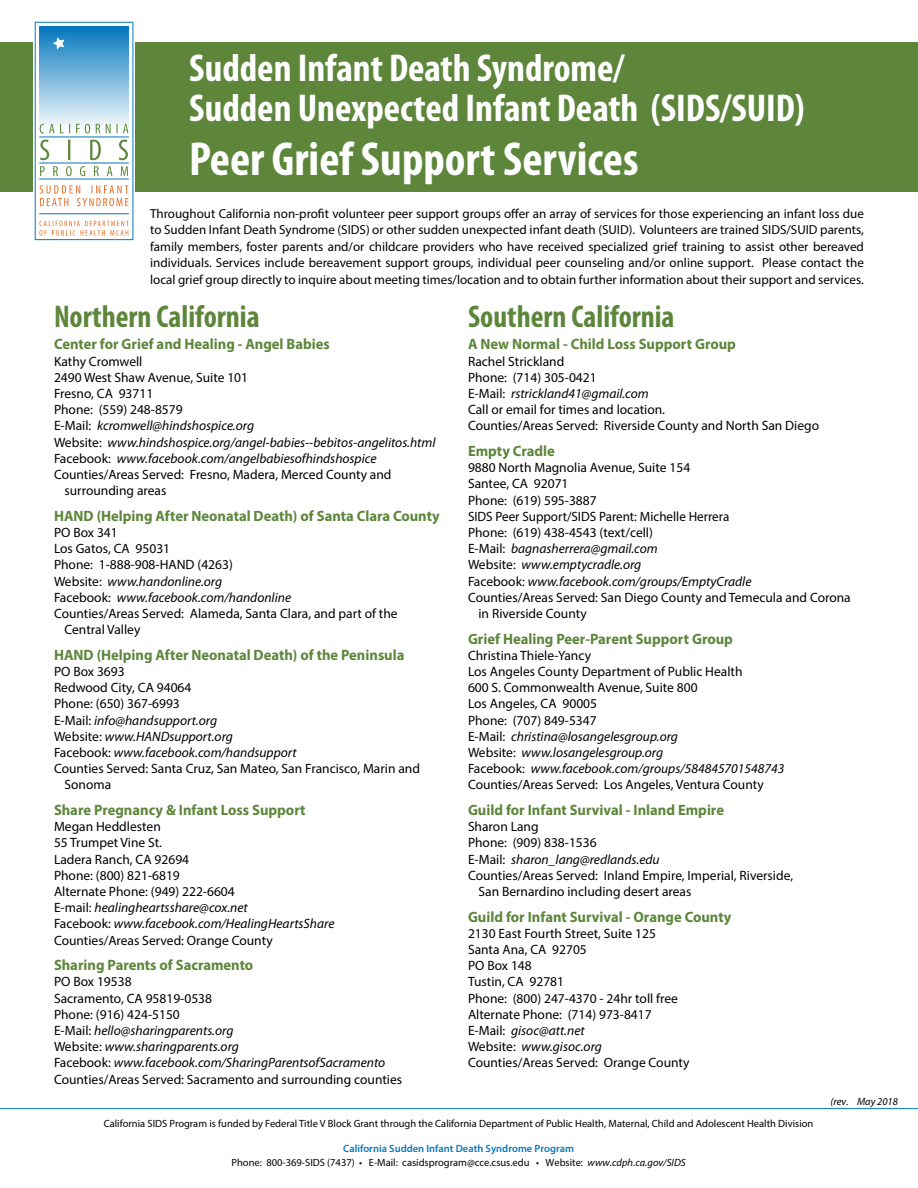
<style>
.page{position:relative;width:918px;height:1188px;background:#fff}
.page>*{position:absolute;margin:0;border:0;box-sizing:border-box;transform-origin:0 0}
.t1{font:700 condensed 48px "Myriad Pro";color:#fff}
.t2{font:700 condensed 39px/40.5px "Myriad Pro";color:#fff}
.t3{font:700 condensed 31.5px "Myriad Pro";color:#5d863b}
.t4{font:700 15px "Myriad Pro";color:#5d863b}
.t5{font:13.5px/16.2px "Myriad Pro";color:#000}
.t6{font:italic 13.5px "Myriad Pro";color:#000}
.t7{font:13.05px/16.5px "Myriad Pro";color:#000;text-align:justify}
.t8{font:10.5px/14px "Myriad Pro";color:#000;text-align:center}
.t9{font:italic 10.5px "Myriad Pro";color:#000}
.s1{font-style:normal}
.s2{font-style:italic}
.s3{font-weight:600;color:#0578be}
</style>
<div class="page">
<div style="left:0;top:42px;width:918px;height:149px;background:#5d863b"></div>
<div style="left:33px;top:21px;width:102px;height:220px;background:linear-gradient(to bottom,#94c5e3,#94c5e3)"></div>
<div style="left:35px;top:22px;width:98px;height:218px;background:#fff"></div>
<div style="left:35px;top:22px;width:98px;height:218px;border:1px solid #0578be"></div>
<div style="left:39px;top:26px;width:90px;height:104px;background:linear-gradient(to bottom,#0377bd,#f7fafd)"></div>
<svg style="left:53px;top:37px;width:12px;height:13px"></svg>
<svg style="left:39px;top:221px;width:90px;height:15px"></svg>
<svg style="left:40px;top:185px;width:89px;height:21px"></svg>
<svg style="left:40px;top:166px;width:88px;height:10px"></svg>
<svg style="left:40px;top:140px;width:88px;height:20px"></svg>
<svg style="left:40px;top:124px;width:88px;height:9px"></svg>
<hr style="left:39px;top:137px;width:90px;height:1px;background:#0578be">
<hr style="left:39px;top:163px;width:90px;height:1px;background:#0578be">
<hr style="left:39px;top:179px;width:90px;height:1px;background:#0578be">
<hr style="left:39px;top:213px;width:90px;height:1px;background:#0578be">
<hr style="left:0;top:1108px;width:918px;height:1px;background:#0578be">
<h1 class="t2" style="left:189px;top:47px;width:617px">Sudden Infant Death Syndrome/<br>Sudden Unexpected Infant Death (SIDS/SUID)</h1>
<h1 class="t1" style="left:189px;top:129px;width:451px">Peer Grief Support Services</h1>
<p class="t7" style="left:150px;top:205px;width:715px">Throughout California non-profit volunteer peer support groups offer an array of services for those experiencing an infant loss due to Sudden Infant Death Syndrome (SIDS) or other sudden unexpected infant death (SUID). Volunteers are trained SIDS/SUID parents, family members, foster parents and/or childcare providers who have received specialized grief training to assist other bereaved individuals. Services include bereavement support groups, individual peer counseling and/or online support. Please contact the local grief group directly to inquire about meeting times/location and to obtain further information about their support and services.</p>
<h1 class="t3" style="left:54px;top:297px;width:207px">Northern California</h1>
<h2 class="t4" style="left:54px;top:335px;width:277px">Center for Grief and Healing - Angel Babies</h2>
<p class="t5" style="left:54px;top:353px;width:90px">Kathy Cromwell</p>
<p class="t5" style="left:54px;top:369px;width:196px">2490 West Shaw Avenue, Suite 101</p>
<p class="t5" style="left:54px;top:385px;width:101px">Fresno, CA 93711</p>
<p class="t5" style="left:54px;top:401px;width:130px">Phone: (559) 248-8579</p>
<p class="t6" style="left:54px;top:418px;width:202px"><span class="s1">E-Mail:</span> kcromwell@hindshospice.org</p>
<p class="t6" style="left:54px;top:434px;width:383px"><span class="s1">Website:</span> www.hindshospice.org/angel-babies--bebitos-angelitos.html</p>
<p class="t6" style="left:54px;top:450px;width:324px"><span class="s1">Facebook:</span> www.facebook.com/angelbabiesofhindshospice</p>
<p class="t5" style="left:54px;top:466px;width:339px">Counties/Areas Served: Fresno, Madera, Merced County and</p>
<p class="t5" style="left:65px;top:482px;width:103px">surrounding areas</p>
<h2 class="t4" style="left:54px;top:506px;width:387px">HAND (Helping After Neonatal Death) of Santa Clara County</h2>
<p class="t5" style="left:54px;top:524px;width:65px">PO Box 341</p>
<p class="t5" style="left:54px;top:540px;width:118px">Los Gatos, CA 95031</p>
<p class="t5" style="left:54px;top:557px;width:180px">Phone: 1-888-908-HAND (4263)</p>
<p class="t6" style="left:54px;top:573px;width:170px"><span class="s1">Website:</span> www.handonline.org</p>
<p class="t6" style="left:54px;top:589px;width:239px"><span class="s1">Facebook:</span> www.facebook.com/handonline</p>
<p class="t5" style="left:54px;top:605px;width:345px">Counties/Areas Served: Alameda, Santa Clara, and part of the</p>
<p class="t5" style="left:65px;top:621px;width:77px">Central Valley</p>
<h2 class="t4" style="left:54px;top:645px;width:352px">HAND (Helping After Neonatal Death) of the Peninsula</h2>
<p class="t5" style="left:54px;top:663px;width:72px">PO Box 3693</p>
<p class="t5" style="left:54px;top:679px;width:139px">Redwood City, CA 94064</p>
<p class="t5" style="left:54px;top:696px;width:127px">Phone: (650) 367-6993</p>
<p class="t6" style="left:54px;top:712px;width:165px"><span class="s1">E-Mail:</span> info@handsupport.org</p>
<p class="t6" style="left:54px;top:728px;width:180px"><span class="s1">Website:</span> www.HANDsupport.org</p>
<p class="t6" style="left:54px;top:744px;width:244px"><span class="s1">Facebook:</span> www.facebook.com/handsupport</p>
<p class="t5" style="left:54px;top:760px;width:368px">Counties Served: Santa Cruz, San Mateo, San Francisco, Marin and</p>
<p class="t5" style="left:65px;top:777px;width:48px">Sonoma</p>
<h2 class="t4" style="left:54px;top:800px;width:253px">Share Pregnancy &amp; Infant Loss Support</h2>
<p class="t5" style="left:54px;top:818px;width:282px">Megan Heddlesten<br>55 Trumpet Vine St.<br>Ladera Ranch, CA 92694<br>Phone: (800) 821-6819<br>Alternate Phone: (949) 222-6604<br>E-mail: <span class="s2">healingheartsshare@cox.net<br></span>Facebook: <span class="s2">www.facebook.com/HealingHeartsShare<br></span>Counties/Areas Served: Orange County</p>
<h2 class="t4" style="left:54px;top:955px;width:201px">Sharing Parents of Sacramento</h2>
<p class="t5" style="left:54px;top:973px;width:350px">PO Box 19538<br>Sacramento, CA 95819-0538<br>Phone: (916) 424-5150<br>E-Mail: <span class="s2">hello@sharingparents.org<br></span>Website: <span class="s2">www.sharingparents.org<br></span>Facebook: <span class="s2">www.facebook.com/SharingParentsofSacramento </span>Counties/Areas Served: Sacramento and surrounding counties</p>
<h1 class="t3" style="left:468px;top:297px;width:208px">Southern California</h1>
<h2 class="t4" style="left:468px;top:335px;width:269px">A New Normal - Child Loss Support Group</h2>
<p class="t5" style="left:468px;top:353px;width:353px">Rachel Strickland<br>Phone: (714) 305-0421<br>E-Mail: <span class="s2">rstrickland41@gmail.com<br></span>Call or email for times and location.<br>Counties/Areas Served: Riverside County and North San Diego</p>
<h2 class="t4" style="left:468px;top:441px;width:88px">Empty Cradle</h2>
<p class="t5" style="left:468px;top:459px;width:224px">9880 North Magnolia Avenue, Suite 154</p>
<p class="t5" style="left:468px;top:476px;width:102px">Santee, CA 92071</p>
<p class="t5" style="left:468px;top:492px;width:130px">Phone: (619) 595-3887</p>
<p class="t5" style="left:468px;top:508px;width:263px">SIDS Peer Support/SIDS Parent: Michelle Herrera</p>
<p class="t5" style="left:468px;top:524px;width:186px">Phone: (619) 438-4543 (text/cell)</p>
<p class="t6" style="left:468px;top:540px;width:191px"><span class="s1">E-Mail:</span> bagnasherrera@gmail.com</p>
<p class="t6" style="left:468px;top:557px;width:175px"><span class="s1">Website:</span> www.emptycradle.org</p>
<p class="t6" style="left:468px;top:573px;width:285px"><span class="s1">Facebook:</span> www.facebook.com/groups/EmptyCradle</p>
<p class="t5" style="left:468px;top:589px;width:384px">Counties/Areas Served: San Diego County and Temecula and Corona</p>
<p class="t5" style="left:479px;top:605px;width:110px">in Riverside County</p>
<h2 class="t4" style="left:468px;top:629px;width:266px">Grief Healing Peer-Parent Support Group</h2>
<p class="t5" style="left:468px;top:647px;width:318px">Christina Thiele-Yancy<br>Los Angeles County Department of Public Health<br>600 S. Commonwealth Avenue, Suite 800<br>Los Angeles, CA 90005<br>Phone: (707) 849-5347<br>E-Mail: <span class="s2">christina@losangelesgroup.org<br></span>Website: <span class="s2">www.losangelesgroup.org<br></span>Facebook: <span class="s2">www.facebook.com/groups/584845701548743<br></span>Counties/Areas Served: Los Angeles, Ventura County</p>
<h2 class="t4" style="left:468px;top:800px;width:258px">Guild for Infant Survival - Inland Empire</h2>
<p class="t5" style="left:468px;top:818px;width:72px">Sharon Lang</p>
<p class="t5" style="left:468px;top:835px;width:130px">Phone: (909) 838-1536</p>
<p class="t6" style="left:468px;top:851px;width:193px"><span class="s1">E-Mail:</span> sharon_lang@redlands.edu</p>
<p class="t5" style="left:468px;top:867px;width:327px">Counties/Areas Served: Inland Empire, Imperial, Riverside,</p>
<p class="t5" style="left:479px;top:883px;width:214px">San Bernardino including desert areas</p>
<h2 class="t4" style="left:468px;top:907px;width:265px">Guild for Infant Survival - Orange County</h2>
<p class="t5" style="left:468px;top:925px;width:223px">2130 East Fourth Street, Suite 125<br>Santa Ana, CA 92705<br>PO Box 148<br>Tustin, CA 92781<br>Phone: (800) 247-4370 - 24hr toll free<br>Alternate Phone: (714) 973-8417<br>E-Mail: <span class="s2">gisoc@att.net<br></span>Website: <span class="s2">www.gisoc.org<br></span>Counties/Areas Served: Orange County</p>
<p class="t8" style="left:104px;top:1117px;width:711px">California SIDS Program is funded by Federal Title V Block Grant through the California Department of Public Health, Maternal, Child and Adolescent Health Division</p>
<p class="t8" style="left:232px;top:1142px;width:456px"><span class="s3">California Sudden Infant Death Syndrome Program<br></span>Phone: 800-369-SIDS (7437) • E-Mail: casidsprogram@cce.csus.edu • Website: <span class="s2">www.cdph.ca.gov/SIDS</span></p>
<p class="t9" style="left:831px;top:1095px;width:69px">(rev. May 2018</p>
</div>
